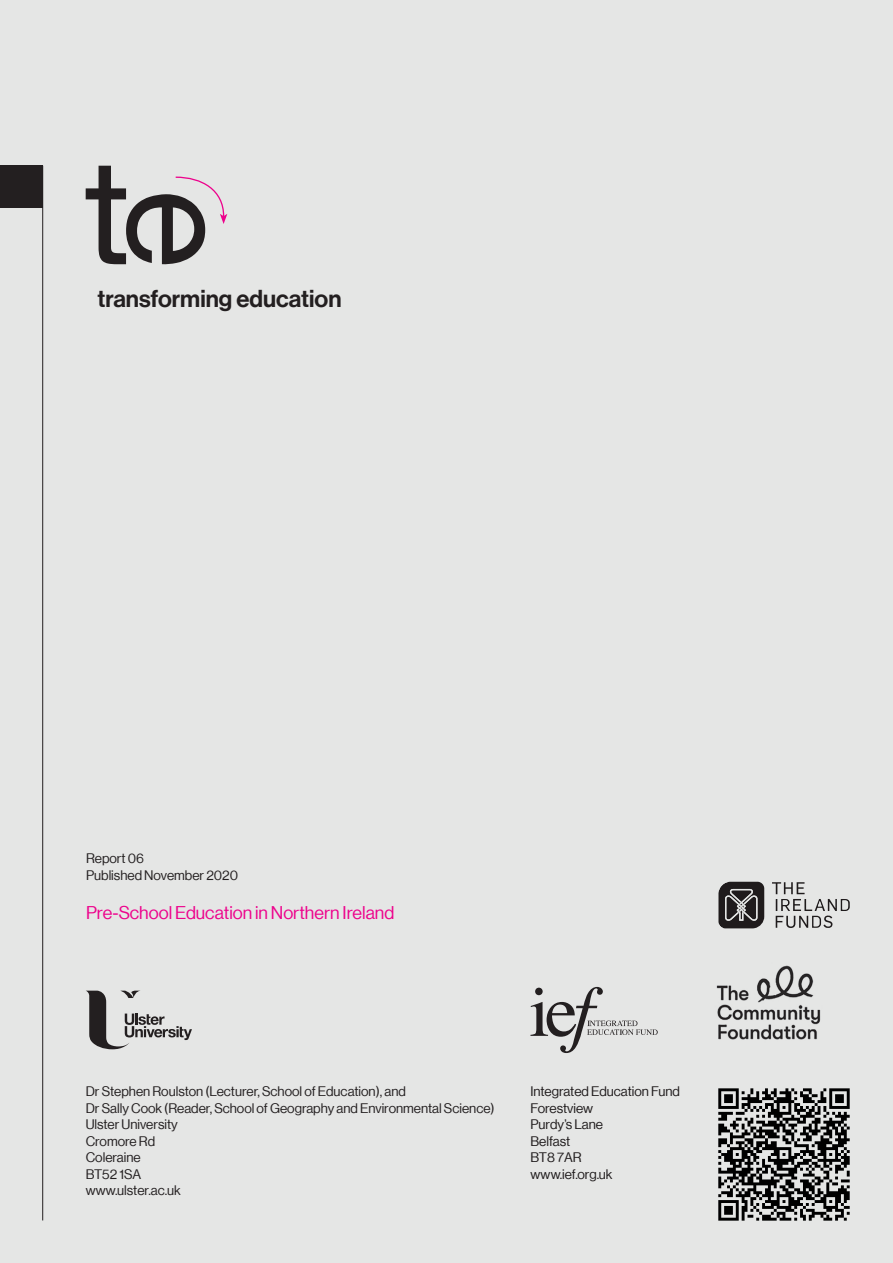
<style>
.page{position:relative;width:893px;height:1263px;background:#e5e6e5}
.page>*{position:absolute;margin:0;border:0;box-sizing:border-box;transform-origin:0 0}
.t1{font:24px "N Haas Grotesk DS Std 65 Md";color:#231f20}
.t2{font:18px "N Haas Grotesk DS Pro 55 Rg";color:#ed028c}
.t3{font:13.5px/16.5px "N Haas Grotesk DS Pro 55 Rg";color:#231f20}
</style>
<div class="page">
<svg style="left:86px;top:166px;width:141px;height:98px"></svg>
<div style="left:0;top:166px;width:43px;height:42px;background:#231f20"></div>
<svg style="left:86px;top:991px;width:106px;height:58px"></svg>
<hr style="left:42px;top:166px;width:1px;height:1054px;background:#231f20">
<img style="left:718px;top:1088px;width:132px;height:133px">
<svg style="left:530px;top:987px;width:128px;height:66px"></svg>
<img style="left:716px;top:965px;width:105px;height:75px">
<svg style="left:718px;top:882px;width:132px;height:46px"></svg>
<h1 class="t1" style="left:97px;top:285px;width:246px">transforming education</h1>
<p class="t3" style="left:86px;top:850px;width:153px">Report 06<br>Published November 2020</p>
<h2 class="t2" style="left:86px;top:902px;width:310px">Pre-School Education in Northern Ireland</h2>
<p class="t3" style="left:86px;top:1083px;width:410px">Dr Stephen Roulston (Lecturer, School of Education), and<br>Dr Sally Cook (Reader, School of Geography and Environmental Science)<br>Ulster University<br>Cromore Rd<br>Coleraine<br>BT52 1SA<br>www.ulster.ac.uk</p>
<p class="t3" style="left:530px;top:1083px;width:151px">Integrated Education Fund<br>Forestview<br>Purdy’s Lane<br>Belfast<br>BT8 7AR<br>www.ief.org.uk</p>
</div>
